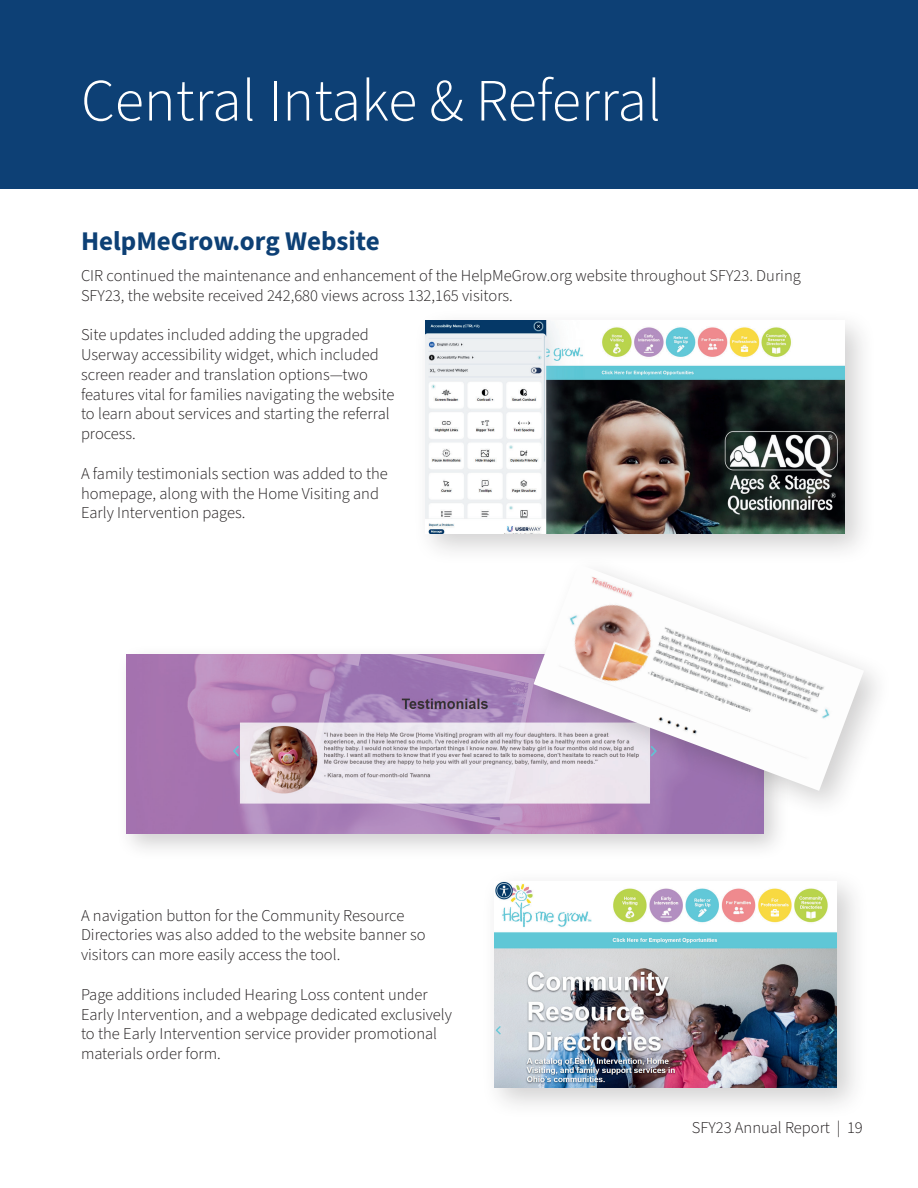
<style>
.page{position:relative;width:918px;height:1188px;background:#fff}
.page>*{position:absolute;margin:0;border:0;box-sizing:border-box;transform-origin:0 0}
.t1{font:300 60px "Source Sans 3";color:#fff}
.t2{font:700 27px "Source Sans 3";color:#0d4075}
.t3{font:300 16.5px/19.8px "Source Sans 3";color:#231f20}
</style>
<div class="page">
<div style="left:0;top:0;width:918px;height:189px;background:#0d4075"></div>
<div style="left:413px;top:307px;width:464px;height:259px;background:#231f20;opacity:.21"></div>
<img style="left:426px;top:321px;width:419px;height:213px">
<div style="left:116px;top:644px;width:674px;height:217px;background:#231f20;opacity:.21"></div>
<img style="left:126px;top:654px;width:637px;height:180px">
<div style="left:523px;top:554px;width:371px;height:267px;background:#231f20;opacity:.21"></div>
<img style="left:534px;top:565px;width:330px;height:226px">
<div style="left:481px;top:868px;width:389px;height:252px;background:#231f20;opacity:.21"></div>
<img style="left:494px;top:881px;width:343px;height:207px">
<p class="t1" style="left:81px;top:64px;width:582px">Central Intake &amp; Referral</p>
<p class="t2" style="left:81px;top:223px;width:300px">HelpMeGrow.org Website</p>
<p class="t3" style="left:81px;top:266px;width:721px">CIR continued the maintenance and enhancement of the HelpMeGrow.org website throughout SFY23. During<br>SFY23, the website received 242,680 views across 132,165 visitors.</p>
<p class="t3" style="left:81px;top:325px;width:315px">Site updates included adding the upgraded Userway accessibility widget, which included screen reader and translation options—two features vital for families navigating the website to learn about services and starting the referral process.</p>
<p class="t3" style="left:81px;top:464px;width:308px">A family testimonials section was added to the homepage, along with the Home Visiting and<br>Early Intervention pages.</p>
<p class="t3" style="left:81px;top:905px;width:346px">A navigation button for the Community Resource<br>Directories was also added to the website banner so visitors can more easily access the tool.</p>
<p class="t3" style="left:81px;top:985px;width:373px">Page additions included Hearing Loss content under Early Intervention, and a webpage dedicated exclusively to the Early Intervention service provider promotional materials order form.</p>
<p class="t3" style="left:692px;top:1118px;width:173px">SFY23 Annual Report | 19</p>
</div>
